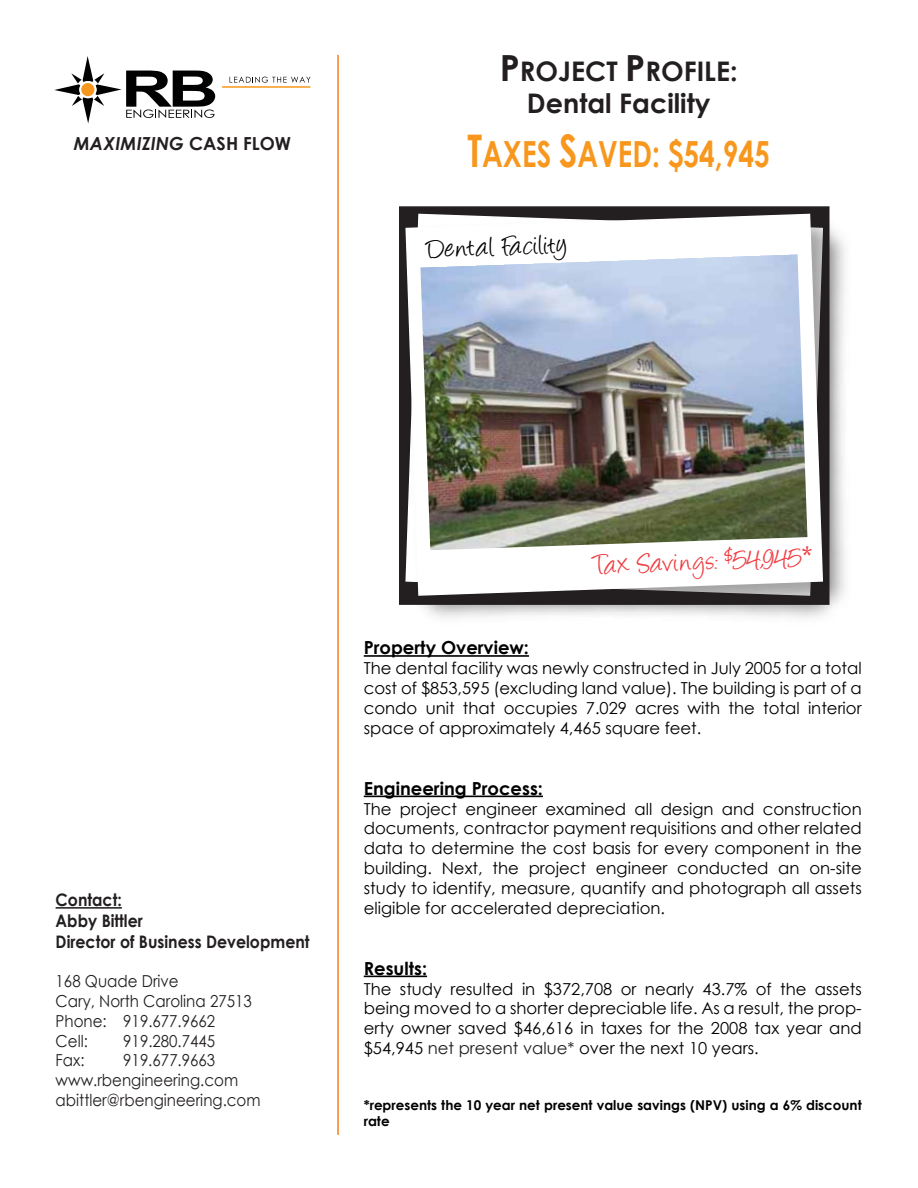
<style>
.page{position:relative;width:918px;height:1188px;background:#fff}
.page>*{position:absolute;margin:0;border:0;box-sizing:border-box;transform-origin:0 0}
.t1{font:700 36px "Century Gothic";color:#f8971d;scale:.78 1}
.t2{font:31.5px "Angelina";color:#ef3e42}
.t3{font:31.5px "Angelina";color:#000}
.t4{font:700 27px/32.4px "Century Gothic";color:#231f20;text-align:center}
.t5{font:700 18px "Century Gothic";color:#000}
.t6{font:italic 700 18px "Century Gothic";color:#231f20}
.t7{font:700 17.25px/20.7px "Century Gothic";color:#231f20;scale:.91 1}
.t8{font:16.5px/19.8px "Century Gothic";color:#000;text-align:justify}
.t9{font:16.5px/19.8px "Century Gothic";color:#231f20;scale:.91 1}
.t10{font:700 13.5px/16.2px "Century Gothic";color:#000}
.s1{font-style:normal}
.s2{font-size:36px}
.s3{font-size:45px}
.s4{font-family:"Book Antiqua";font-size:27px}
.s5{color:#231f20}
</style>
<div class="page">
<img style="left:399px;top:206px;width:446px;height:412px">
<svg style="left:405px;top:213px;width:419px;height:384px"></svg>
<hr style="left:364px;top:655px;width:165px;height:2px;background:#000">
<hr style="left:364px;top:796px;width:179px;height:1px;background:#000">
<hr style="left:364px;top:976px;width:63px;height:1px;background:#000">
<img style="left:420px;top:254px;width:387px;height:296px">
<hr style="left:56px;top:907px;width:66px;height:2px;background:#231f20">
<hr style="left:337px;top:55px;width:2px;height:1080px;background:#f58427">
<svg style="left:54px;top:56px;width:161px;height:68px"></svg>
<hr style="left:222px;top:86px;width:88px;height:2px;background:#f8971d">
<svg style="left:230px;top:77px;width:81px;height:6px"></svg>
<p class="t6" style="left:74px;top:129px;width:219px">MAXIMIZING <span class="s1">CASH FLOW</span></p>
<h3 class="t4" style="left:500px;top:54px;width:239px"><span class="s2">P</span>ROJECT <span class="s2">P</span>ROFILE:<br>Dental Facility</h3>
<h1 class="t1" style="left:467px;top:127px;width:389px"><span class="s3">T</span>AXES <span class="s3">S</span>AVED: $54,945</h1>
<h2 class="t3" style="left:426px;top:235px;width:142px;rotate:-2deg">Dental Facility</h2>
<p class="t7" style="left:56px;top:889px;width:281px">Contact:<br>Abby Bittler<br>Director of Business Development</p>
<p class="t9" style="left:56px;top:971px;width:217px">168 Quade Drive<br>Cary, North Carolina 27513<br>Phone: 919.677.9662<br>Cell:</p>
<p class="t9" style="left:123px;top:1030px;width:103px">919.280.7445</p>
<p class="t9" style="left:56px;top:1050px;width:227px;text-indent:68px">919.677.9663 www.rbengineering.com abittler@rbengineering.com</p>
<p class="t9" style="left:56px;top:1050px;width:33px">Fax:</p>
<h2 class="t2" style="left:593px;top:552px;width:221px;rotate:-2deg">Tax Savings: $54,945<span class="s4">*</span></h2>
<p class="t5" style="left:364px;top:634px;width:167px">Property Overview:</p>
<p class="t8" style="left:364px;top:658px;width:500px">The dental facility was newly constructed in July 2005 for a total cost of $853,595 (excluding land value). The building is part of a condo unit that occupies 7.029 acres with the total interior space of approximately 4,465 square feet.</p>
<p class="t5" style="left:364px;top:775px;width:181px">Engineering Process:</p>
<p class="t8" style="left:364px;top:798px;width:500px">The project engineer examined all design and construction documents, contractor payment requisitions and other related data to determine the cost basis for every component in the building. Next, the project engineer conducted an on-site study to identify, measure, quantify and photograph all assets eligible for accelerated depreciation.</p>
<p class="t5" style="left:364px;top:955px;width:65px">Results:</p>
<p class="t8" style="left:364px;top:978px;width:499px">The study resulted in $372,708 or nearly 43.7% of the assets being moved to a shorter depreciable life. As a result, the prop&shy;erty owner saved $46,616 in taxes for the 2008 tax year and $54,945 <span class="s5">net present value*</span> over the next 10 years.</p>
<p class="t10" style="left:364px;top:1096px;width:499px">*represents the 10 year net present value savings (NPV) using a 6% discount rate</p>
</div>
